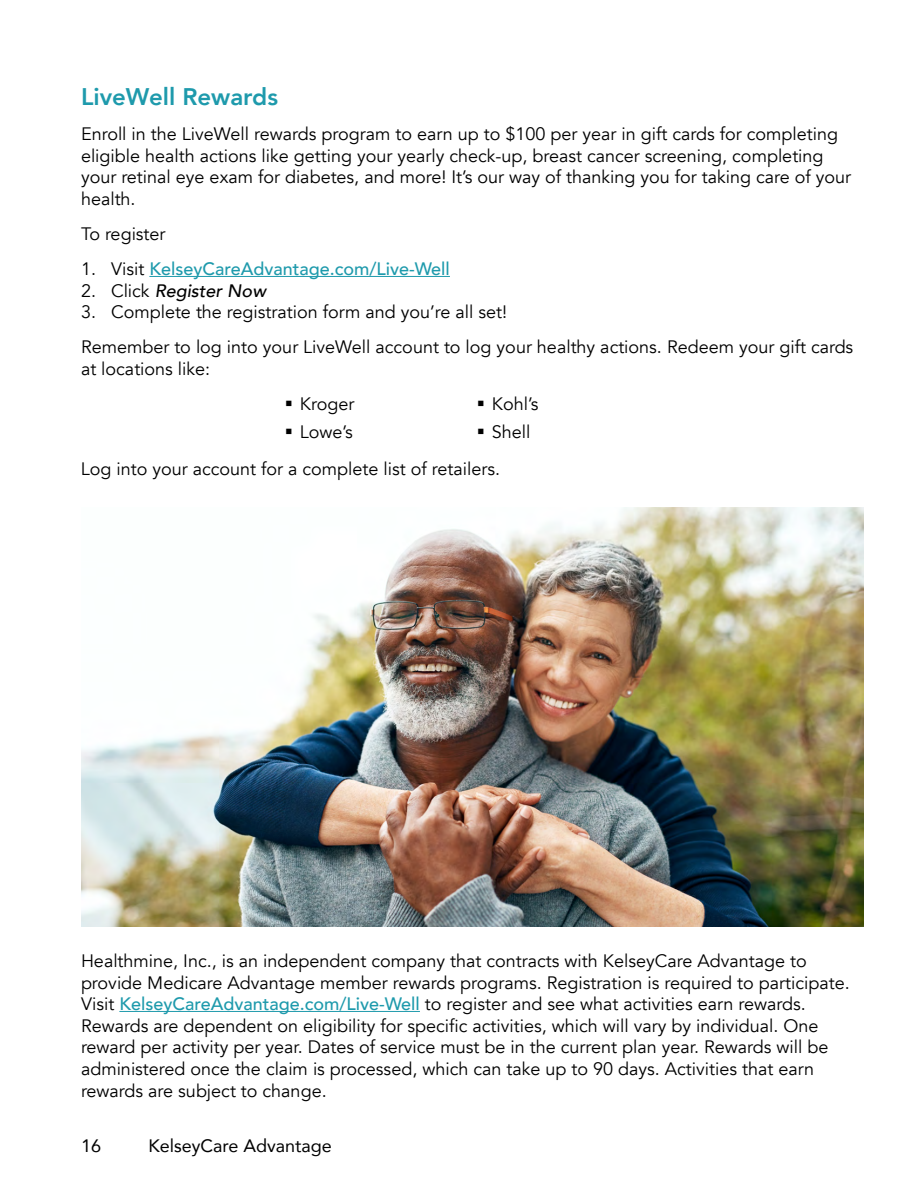
<style>
.page{position:relative;width:918px;height:1188px;background:#fff}
.page>*{position:absolute;margin:0;border:0;box-sizing:border-box;transform-origin:0 0}
.t1{font:800 24px "Avenir";color:#1e9aac}
.t2{font:18px/21.6px "Avenir";color:#000}
.t3{font:500 18px "Avenir";color:#1e9aac}
.t4{font:18px "Avenir";color:#000}
.t5{font:italic 500 18px "Avenir";color:#000}
.s1{font-weight:400;color:#000}
.s2{font-weight:400;font-style:normal}
.s3{font-weight:500;color:#1e9aac}
</style>
<div class="page">
<hr style="left:149px;top:276px;width:301px;height:1px;background:#1e9aac">
<img style="left:81px;top:508px;width:783px;height:419px">
<hr style="left:119px;top:1011px;width:301px;height:1px;background:#1e9aac">
<h1 class="t1" style="left:81px;top:78px;width:198px">LiveWell Rewards</h1>
<p class="t2" style="left:81px;top:123px;width:772px">Enroll in the LiveWell rewards program to earn up to $100 per year in gift cards for completing eligible health actions like getting your yearly check-up, breast cancer screening, completing your retinal eye exam for diabetes, and more! It’s our way of thanking you for taking care of your health.</p>
<p class="t2" style="left:81px;top:223px;width:86px">To register</p>
<p class="t3" style="left:81px;top:253px;width:370px"><span class="s1">1. Visit</span> KelseyCareAdvantage.com/Live-Well</p>
<p class="t5" style="left:81px;top:280px;width:187px"><span class="s2">2. Click</span> Register Now</p>
<p class="t2" style="left:81px;top:295px;width:774px;line-height:35.1px">3. Complete the registration form and you’re all set!<br>Remember to log into your LiveWell account to log your healthy actions. Redeem your gift cards</p>
<p class="t2" style="left:81px;top:358px;width:131px">at locations like:</p>
<p class="t2" style="left:285px;top:393px;width:71px">▪ Kroger</p>
<p class="t2" style="left:285px;top:422px;width:70px">▪ Lowe’s</p>
<p class="t2" style="left:477px;top:393px;width:63px">▪ Kohl’s</p>
<p class="t2" style="left:81px;top:414px;width:451px;line-height:36.8px;text-indent:396px">▪ Shell<br>Log into your account for a complete list of retailers.</p>
<p class="t2" style="left:81px;top:950px;width:767px">Healthmine, Inc. , is an independent company that contracts with KelseyCare Advantage to provide Medicare Advantage member rewards programs. Registration is required to participate.<br>Visit <span class="s3">KelseyCareAdvantage.com/Live-Well</span> to register and see what activities earn rewards.<br>Rewards are dependent on eligibility for specific activities, which will vary by individual. One reward per activity per year. Dates of service must be in the current plan year. Rewards will be administered once the claim is processed, which can take up to 90 days. Activities that earn rewards are subject to change.</p>
<p class="t4" style="left:81px;top:1131px;width:22px">16</p>
<p class="t4" style="left:149px;top:1131px;width:185px">KelseyCare Advantage</p>
</div>
